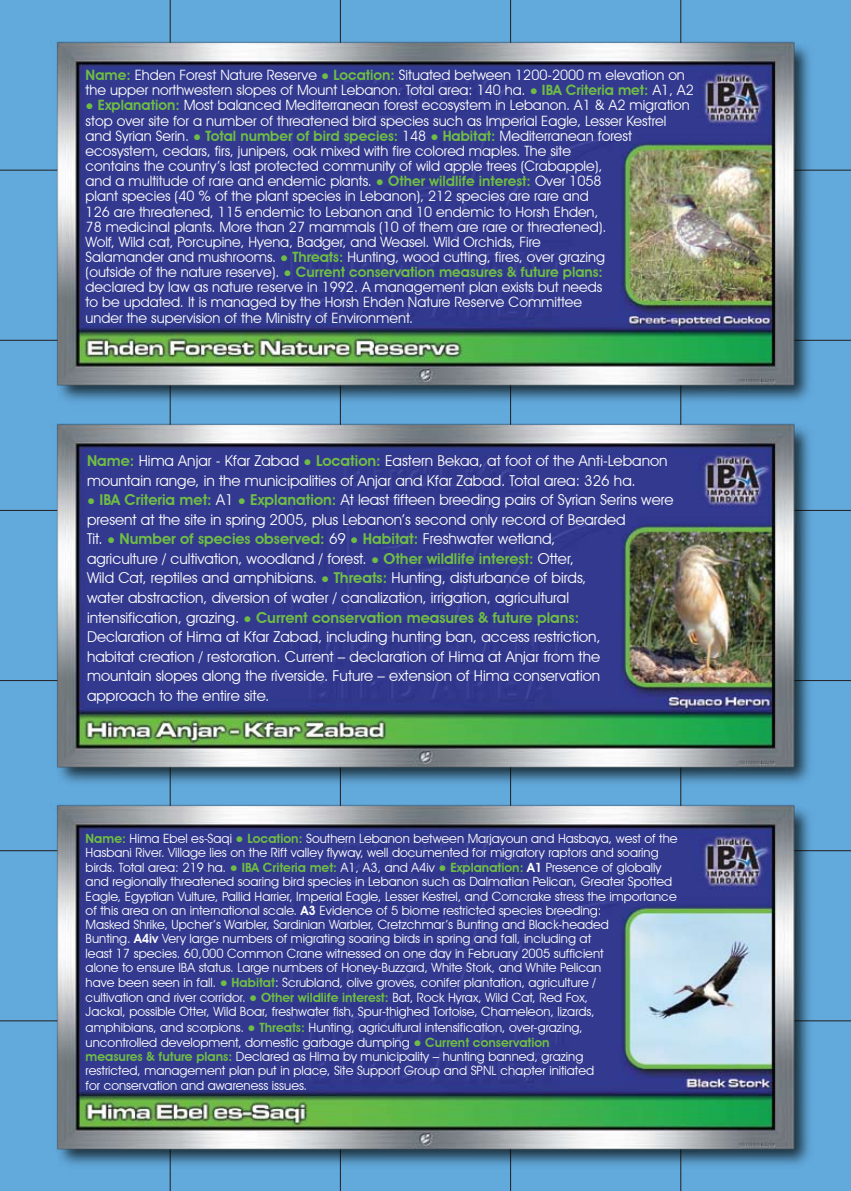
<style>
.page{position:relative;width:851px;height:1191px;background:#fff}
.page>*{position:absolute;margin:0;border:0;box-sizing:border-box;transform-origin:0 0}
.t1{font:15px/19.5px "Avant Garde IT Cby BT";color:#fff}
.t2{font:14.25px/15.1px "Avant Garde IT Cby BT";color:#fff}
.t3{font:12.75px/14.5px "Avant Garde IT Cby BT";color:#fff}
.s1{font-weight:600;color:#6fbe44}
.s2{font-family:"Arial";font-weight:700;font-size:13.5px;color:#6fbe44}
.s3{font-weight:600}
</style>
<div class="page">
<div style="left:0;top:0;width:850px;height:1191px;background:#62a9dc"></div>
<hr style="left:170px;top:0;width:1px;height:1191px;background:#231f20">
<hr style="left:340px;top:0;width:1px;height:1191px;background:#231f20">
<hr style="left:510px;top:0;width:1px;height:1191px;background:#231f20">
<hr style="left:680px;top:0;width:1px;height:1191px;background:#231f20">
<hr style="left:0;top:170px;width:850px;height:1px;background:#231f20">
<hr style="left:0;top:340px;width:850px;height:1px;background:#231f20">
<hr style="left:0;top:510px;width:850px;height:1px;background:#231f20">
<hr style="left:0;top:680px;width:850px;height:1px;background:#231f20">
<hr style="left:0;top:850px;width:850px;height:1px;background:#231f20">
<hr style="left:0;top:1020px;width:850px;height:1px;background:#231f20">
<img style="left:15px;top:423px;width:824px;height:346px">
<img style="left:15px;top:769px;width:824px;height:417px">
<img style="left:15px;top:5px;width:824px;height:418px">
<p class="t2" style="left:86px;top:67px;width:609px"><span class="s1">Name:</span> Ehden Forest Nature Reserve <span class="s2">●</span> <span class="s1">Location:</span> Situated between 1200-2000 m elevation on the upper northwestern slopes of Mount Lebanon. Total area: 140 ha. <span class="s2">●</span> <span class="s1">IBA Criteria met:</span> A1, A2</p>
<p class="t2" style="left:86px;top:98px;width:605px"><span class="s2">●</span> <span class="s1">Explanation:</span> Most balanced Mediterranean forest ecosystem in Lebanon. A1 &amp; A2 migration stop over site for a number of threatened bird species such as Imperial Eagle, Lesser Kestrel and Syrian Serin. <span class="s2">●</span> <span class="s1">Total number of bird species:</span> 148 <span class="s2">●</span> <span class="s1">Habitat:</span> Mediterranean forest ecosystem, cedars, firs, junipers, oak mixed with fire colored maples. The site<br>contains the country’s last protected community of wild apple trees (Crabapple),<br>and a multitude of rare and endemic plants. <span class="s2">●</span> <span class="s1">Other wildlife interest:</span> Over 1058<br>plant species (40 % of the plant species in Lebanon), 212 species are rare and<br>126 are threatened, 115 endemic to Lebanon and 10 endemic to Horsh Ehden,<br>78 medicinal plants. More than 27 mammals (10 of them are rare or threatened).<br>Wolf, Wild cat, Porcupine, Hyena, Badger, and Weasel. Wild Orchids, Fire<br>Salamander and mushrooms. <span class="s2">●</span> <span class="s1">Threats:</span> Hunting, wood cutting, fires, over grazing<br>(outside of the nature reserve). <span class="s2">●</span> <span class="s1">Current conservation measures &amp; future plans:<br></span>declared by law as nature reserve in 1992. A management plan exists but needs<br>to be updated. It is managed by the Horsh Ehden Nature Reserve Committee<br>under the supervision of the Ministry of Environment.</p>
<p class="t1" style="left:87px;top:451px;width:582px"><span class="s1">Name:</span> Hima Anjar - Kfar Zabad <span class="s2">●</span> <span class="s1">Location:</span> Eastern Bekaa, at foot of the Anti-Lebanon mountain range, in the municipalities of Anjar and Kfar Zabad. Total area: 326 ha.</p>
<p class="t1" style="left:87px;top:490px;width:588px"><span class="s2">●</span> <span class="s1">IBA Criteria met:</span> A1 <span class="s2">●</span> <span class="s1">Explanation:</span> At least fifteen breeding pairs of Syrian Serins were present at the site in spring 2005, plus Lebanon’s second only record of Bearded<br>Tit. <span class="s2">●</span> <span class="s1">Number of species observed:</span> 69 <span class="s2">●</span> <span class="s1">Habitat:</span> Freshwater wetland,<br>agriculture / cultivation, woodland / forest. <span class="s2">●</span> <span class="s1">Other wildlife interest:</span> Otter,<br>Wild Cat, reptiles and amphibians. <span class="s2">●</span> <span class="s1">Threats:</span> Hunting, disturbance of birds,<br>water abstraction, diversion of water / canalization, irrigation, agricultural<br>intensification, grazing. <span class="s2">●</span> <span class="s1">Current conservation measures &amp; future plans:<br></span>Declaration of Hima at Kfar Zabad, including hunting ban, access restriction,<br>habitat creation / restoration. Current – declaration of Hima at Anjar from the<br>mountain slopes along the riverside. Future – extension of Hima conservation<br>approach to the entire site.</p>
<p class="t3" style="left:86px;top:830px;width:593px"><span class="s1">Name:</span> Hima Ebel es-Saqi <span class="s2">●</span> <span class="s1">Location:</span> Southern Lebanon between Marjayoun and Hasbaya, west of the Hasbani River. Village lies on the Rift valley flyway, well documented for migratory raptors and soaring birds. Total area: 219 ha. <span class="s2">●</span> <span class="s1">IBA Criteria met:</span> A1, A3, and A4iv <span class="s2">●</span> <span class="s1">Explanation:</span> <span class="s3">A1</span> Presence of globally and regionally threatened soaring bird species in Lebanon such as Dalmatian Pelican, Greater Spotted Eagle, Egyptian Vulture, Pallid Harrier, Imperial Eagle, Lesser Kestrel, and Corncrake stress the importance of this area on an international scale. <span class="s3">A3</span> Evidence of 5 biome restricted species breeding:<br>Masked Shrike, Upcher’s Warbler, Sardinian Warbler, Cretzchmar’s Bunting and Black-headed<br>Bunting. <span class="s3">A4iv</span> Very large numbers of migrating soaring birds in spring and fall, including at<br>least 17 species. 60,000 Common Crane witnessed on one day in February 2005 sufficient<br>alone to ensure IBA status. Large numbers of Honey-Buzzard, White Stork, and White Pelican<br>have been seen in fall. <span class="s2">●</span> <span class="s1">Habitat</span>: Scrubland, olive groves, conifer plantation, agriculture /<br>cultivation and river corridor. <span class="s2">●</span> <span class="s1">Other wildlife interest:</span> Bat, Rock Hyrax, Wild Cat, Red Fox,<br>Jackal, possible Otter, Wild Boar, freshwater fish, Spur-thighed Tortoise, Chameleon, lizards,<br>amphibians, and scorpions. <span class="s2">●</span> <span class="s1">Threats:</span> Hunting, agricultural intensification, over-grazing,<br>uncontrolled development, domestic garbage dumping <span class="s2">●</span> <span class="s1">Current conservation<br>measures &amp; future plans:</span> Declared as Hima by municipality – hunting banned, grazing<br>restricted, management plan put in place, Site Support Group and SPNL chapter initiated<br>for conservation and awareness issues.</p>
</div>
